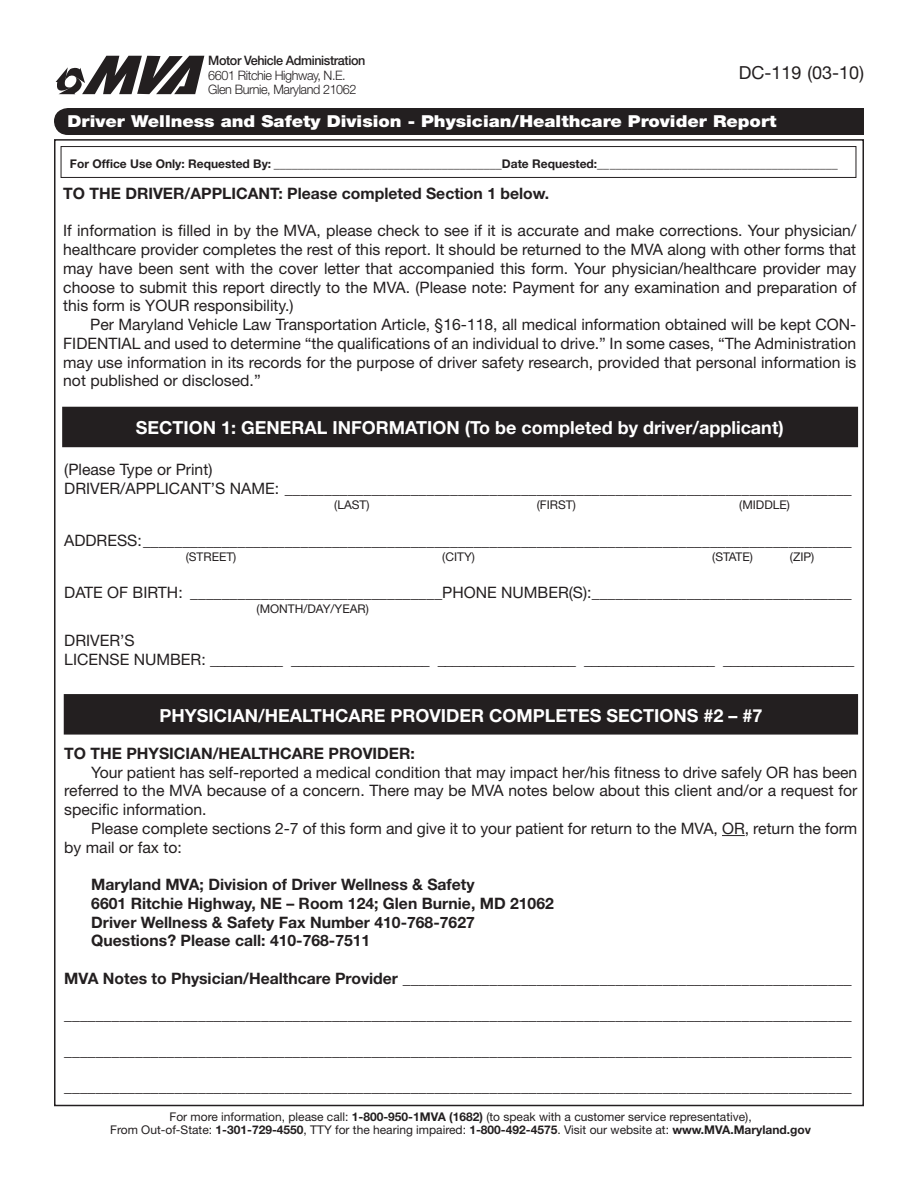
<style>
.page{position:relative;width:918px;height:1188px;background:#fff}
.page>*{position:absolute;margin:0;border:0;box-sizing:border-box;transform-origin:0 0}
.t1{font:700 18px "Helvetica Neue";color:#fff}
.t2{font:18px "Helvetica Neue";color:#231f20}
.t3{font:900 16.5px "Helvetica Neue";color:#fff;scale:1.1 1}
.t4{font:15.75px/18.8px "Helvetica Neue";color:#231f20;text-align:justify}
.t5{font:700 15.75px/18.8px "Helvetica Neue";color:#231f20}
.t6{font:300 13.05px/14.5px "Helvetica Neue";letter-spacing:-.035em;color:#231f20}
.t7{font:500 13.05px "Helvetica Neue";letter-spacing:-.03em;color:#231f20}
.t8{font:12px/13.5px "Helvetica Neue";color:#231f20;text-align:center}
.t9{font:700 12px "Helvetica Neue";color:#231f20}
.s1{font-weight:700}
</style>
<div class="page">
<svg style="left:56px;top:56px;width:148px;height:38px"></svg>
<div style="left:54px;top:108px;width:791px;height:27px;background:#231f20"></div>
<div style="left:845px;top:108px;width:19px;height:27px;background:#231f20"></div>
<div style="left:61px;top:146px;width:795px;height:32px;border:1px solid #231f20"></div>
<div style="left:63px;top:407px;width:794px;height:39px;background:#231f20"></div>
<div style="left:62px;top:407px;width:796px;height:40px;border:2px solid #231f20"></div>
<svg style="left:722px;top:835px;width:23px;height:1px"></svg>
<div style="left:64px;top:695px;width:793px;height:39px;background:#231f20"></div>
<div style="left:64px;top:694px;width:794px;height:41px;border:2px solid #231f20"></div>
<p class="t7" style="left:208px;top:53px;width:159px">Motor Vehicle Administration</p>
<p class="t6" style="left:208px;top:68px;width:150px">6601 Ritchie Highway, N.E.<br>Glen Burnie, Maryland 21062</p>
<p class="t2" style="left:739px;top:62px;width:127px">DC-119 (03-10)</p>
<p class="t3" style="left:68px;top:112px;width:646px">Driver Wellness and Safety Division - Physician/Healthcare Provider Report</p>
<p class="t9" style="left:70px;top:156px;width:770px">For Office Use Only: Requested By: ______________________________________Date Requested:________________________________________</p>
<p class="t5" style="left:63px;top:184px;width:487px">TO THE DRIVER/APPLICANT: Please completed Section 1 below.</p>
<p class="t4" style="left:63px;top:221px;width:795px">If information is filled in by the MVA, please check to see if it is accurate and make corrections. Your physician/ healthcare provider completes the rest of this report. It should be returned to the MVA along with other forms that may have been sent with the cover letter that accompanied this form. Your physician/healthcare provider may choose to submit this report directly to the MVA. (Please note: Payment for any examination and preparation of this form is YOUR responsibility.)</p>
<p class="t4" style="left:63px;top:315px;width:795px;text-indent:27px">Per Maryland Vehicle Law Transportation Article, §16-118, all medical information obtained will be kept CON-FIDENTIAL and used to determine “the qualifications of an individual to drive.” In some cases, “The Administration may use information in its records for the purpose of driver safety research, provided that personal information is not published or disclosed.”</p>
<p class="t1" style="left:136px;top:417px;width:649px">SECTION 1: GENERAL INFORMATION (To be completed by driver/applicant)</p>
<p class="t4" style="left:64px;top:460px;width:789px">(Please Type or Print)<br>DRIVER/APPLICANT’S NAME: ________________________________________________________________________</p>
<p class="t8" style="left:334px;top:498px;width:37px">(LAST)</p>
<p class="t8" style="left:537px;top:498px;width:41px">(FIRST)</p>
<p class="t8" style="left:739px;top:498px;width:52px">(MIDDLE)</p>
<p class="t4" style="left:64px;top:531px;width:789px">ADDRESS:__________________________________________________________________________________________</p>
<p class="t8" style="left:186px;top:550px;width:52px">(STREET)</p>
<p class="t8" style="left:442px;top:550px;width:34px">(CITY)</p>
<p class="t8" style="left:712px;top:550px;width:42px">(STATE)</p>
<p class="t8" style="left:790px;top:550px;width:26px">(ZIP)</p>
<p class="t4" style="left:64px;top:583px;width:789px">DATE OF BIRTH: ________________________________PHONE NUMBER(S):_________________________________</p>
<p class="t8" style="left:257px;top:602px;width:114px">(MONTH/DAY/YEAR)</p>
<p class="t4" style="left:64px;top:631px;width:792px">DRIVER’S<br>LICENSE NUMBER: __________ ___________________ ___________________ __________________ __________________</p>
<p class="t1" style="left:159px;top:704px;width:605px">PHYSICIAN/HEALTHCARE PROVIDER COMPLETES SECTIONS #2 – #7</p>
<p class="t5" style="left:64px;top:744px;width:352px">TO THE PHYSICIAN/HEALTHCARE PROVIDER:</p>
<p class="t4" style="left:64px;top:763px;width:795px;text-indent:27px">Your patient has self-reported a medical condition that may impact her/his fitness to drive safely OR has been referred to the MVA because of a concern. There may be MVA notes below about this client and/or a request for specific information.</p>
<p class="t4" style="left:64px;top:819px;width:795px;text-indent:27px">Please complete sections 2-7 of this form and give it to your patient for return to the MVA, OR, return the form by mail or fax to:</p>
<p class="t5" style="left:91px;top:875px;width:464px">Maryland MVA; Division of Driver Wellness &amp; Safety<br>6601 Ritchie Highway, NE – Room 124; Glen Burnie, MD 21062<br>Driver Wellness &amp; Safety Fax Number 410-768-7627<br>Questions? Please call: 410-768-7511</p>
<p class="t5" style="left:64px;top:969px;width:789px">MVA Notes to Physician/Healthcare Provider _________________________________________________________</p>
<p class="t5" style="left:64px;top:1005px;width:789px">____________________________________________________________________________________________________</p>
<p class="t5" style="left:64px;top:1041px;width:789px">____________________________________________________________________________________________________</p>
<p class="t5" style="left:64px;top:1077px;width:789px">____________________________________________________________________________________________________</p>
<p class="t8" style="left:110px;top:1110px;width:702px">For more information, please call: <span class="s1">1-800-950-1MVA (1682)</span> (to speak with a customer service representative),<br>From Out-of-State: <span class="s1">1-301-729-4550</span>, TTY for the hearing impaired: <span class="s1">1-800-492-4575</span>. Visit our website at: <span class="s1">www.MVA.Maryland.gov</span></p>
</div>
